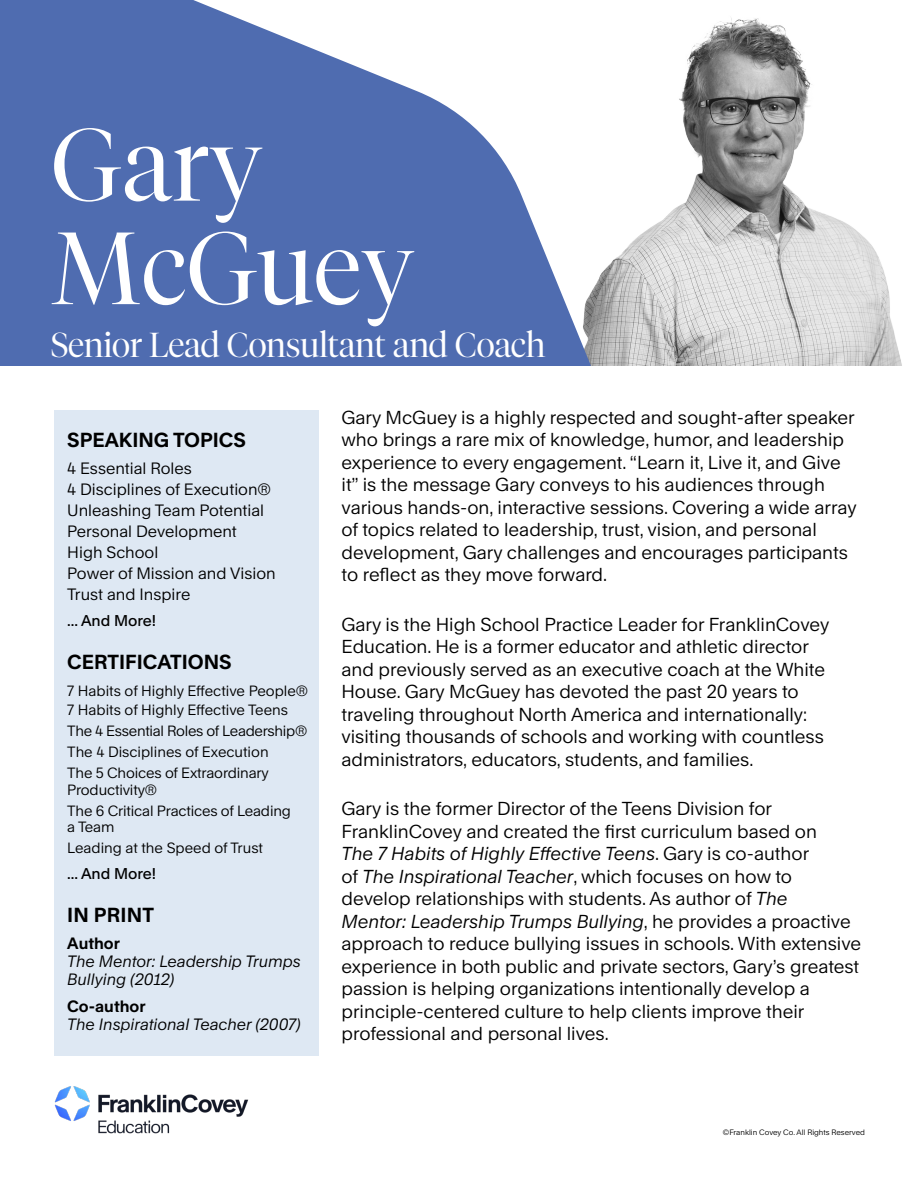
<style>
.page{position:relative;width:918px;height:1188px;background:#fff}
.page>*{position:absolute;margin:0;border:0;box-sizing:border-box;transform-origin:0 0}
.T_-_Author_Name_-_Header{font:300 102px "Tiempos Fine";color:#fff}
.T_-_Author_Name_-_Header-2{font:300 34.5px "Tiempos Fine";letter-spacing:-.01em;color:#fff}
.T_-_Sidebar_Text_Medium{font:700 19.5px "Rand";color:#000}
.T_-_Author_Bio{font:18px/22.5px "Rand";color:#000}
.t1{font:15.75px "Rand";color:#000}
.t2{font:italic 15.75px/18px "Rand";color:#000}
.t3{font:700 15.75px "Rand";color:#000}
.t4{font:500 15px "Rand";color:#000}
.T_-_Sidebar_Text_Medium-2{font:14.25px/16.5px "Rand";letter-spacing:-.01em;color:#000}
.t5{font:7.5px "Rand";color:#000}
.s1{font-style:italic}
</style>
<div class="page">
<img style="left:54px;top:1086px;width:194px;height:48px">
<img style="left:617px;top:18px;width:285px;height:347px">
<svg style="left:0;top:0;width:617px;height:365px;fill:#4f6cb0"></svg>
<div style="left:54px;top:410px;width:265px;height:646px;background:#dee8f3"></div>
<p class="T_-_Author_Name_-_Header" style="left:51px;top:104px;width:213px">Gary</p>
<p class="T_-_Author_Name_-_Header" style="left:51px;top:207px;width:365px">McGuey</p>
<p class="T_-_Author_Name_-_Header-2" style="left:51px;top:324px;width:496px">Senior Lead Consultant and Coach</p>
<p class="T_-_Sidebar_Text_Medium" style="left:67px;top:425px;width:180px">SPEAKING TOPICS</p>
<p class="t1" style="left:67px;top:456px;width:126px">4 Essential Roles</p>
<p class="t1" style="left:67px;top:477px;width:205px">4 Disciplines of Execution®</p>
<p class="t1" style="left:67px;top:498px;width:198px">Unleashing Team Potential</p>
<p class="t1" style="left:67px;top:519px;width:171px">Personal Development</p>
<p class="t1" style="left:67px;top:540px;width:93px">High School</p>
<p class="t1" style="left:67px;top:561px;width:210px">Power of Mission and Vision</p>
<p class="t1" style="left:67px;top:582px;width:125px">Trust and Inspire</p>
<p class="t4" style="left:67px;top:608px;width:90px">... And More!</p>
<p class="T_-_Sidebar_Text_Medium" style="left:67px;top:646px;width:166px">CERTIFICATIONS</p>
<p class="T_-_Sidebar_Text_Medium-2" style="left:67px;top:681px;width:242px">7 Habits of Highly Effective People®</p>
<p class="T_-_Sidebar_Text_Medium-2" style="left:67px;top:700px;width:222px">7 Habits of Highly Effective Teens</p>
<p class="T_-_Sidebar_Text_Medium-2" style="left:67px;top:721px;width:242px">The 4 Essential Roles of Leadership®</p>
<p class="T_-_Sidebar_Text_Medium-2" style="left:67px;top:742px;width:203px">The 4 Disciplines of Execution</p>
<p class="T_-_Sidebar_Text_Medium-2" style="left:67px;top:763px;width:203px">The 5 Choices of Extraordinary<br>Productivity®</p>
<p class="T_-_Sidebar_Text_Medium-2" style="left:67px;top:801px;width:225px">The 6 Critical Practices of Leading</p>
<p class="T_-_Sidebar_Text_Medium-2" style="left:67px;top:817px;width:49px">a Team</p>
<p class="T_-_Sidebar_Text_Medium-2" style="left:67px;top:838px;width:197px">Leading at the Speed of Trust</p>
<p class="t4" style="left:67px;top:861px;width:90px">... And More!</p>
<p class="T_-_Sidebar_Text_Medium" style="left:67px;top:899px;width:88px">IN PRINT</p>
<p class="t3" style="left:67px;top:931px;width:54px">Author</p>
<p class="t2" style="left:67px;top:951px;width:235px">The Mentor: Leadership Trumps<br>Bullying (2012)</p>
<p class="t3" style="left:67px;top:994px;width:80px">Co-author</p>
<p class="t2" style="left:67px;top:1014px;width:235px">The Inspirational Teacher (2007)</p>
<p class="T_-_Author_Bio" style="left:342px;top:404px;width:517px">Gary McGuey is a highly respected and sought-after speaker who brings a rare mix of knowledge, humor, and leadership experience to every engagement. “Learn it, Live it, and Give it” is the message Gary conveys to his audiences through various hands-on, interactive sessions. Covering a wide array of topics related to leadership, trust, vision, and personal development, Gary challenges and encourages participants to reflect as they move forward.</p>
<p class="T_-_Author_Bio" style="left:342px;top:611px;width:489px">Gary is the High School Practice Leader for FranklinCovey Education. He is a former educator and athletic director and previously served as an executive coach at the White House. Gary McGuey has devoted the past 20 years to traveling throughout North America and internationally: visiting thousands of schools and working with countless administrators, educators, students, and families.</p>
<p class="T_-_Author_Bio" style="left:342px;top:795px;width:521px">Gary is the former Director of the Teens Division for FranklinCovey and created the first curriculum based on<br><span class="s1">The 7 Habits of Highly Effective Teens</span>. Gary is co-author<br>of <span class="s1">The Inspirational Teacher</span>, which focuses on how to develop relationships with students. As author of <span class="s1">The<br>Mentor: Leadership Trumps Bullying</span>, he provides a proactive approach to reduce bullying issues in schools. With extensive experience in both public and private sectors, Gary’s greatest passion is helping organizations intentionally develop a principle-centered culture to help clients improve their professional and personal lives.</p>
<p class="t5" style="left:723px;top:1126px;width:144px">©Franklin Covey Co. All Rights Reserved</p>
</div>
